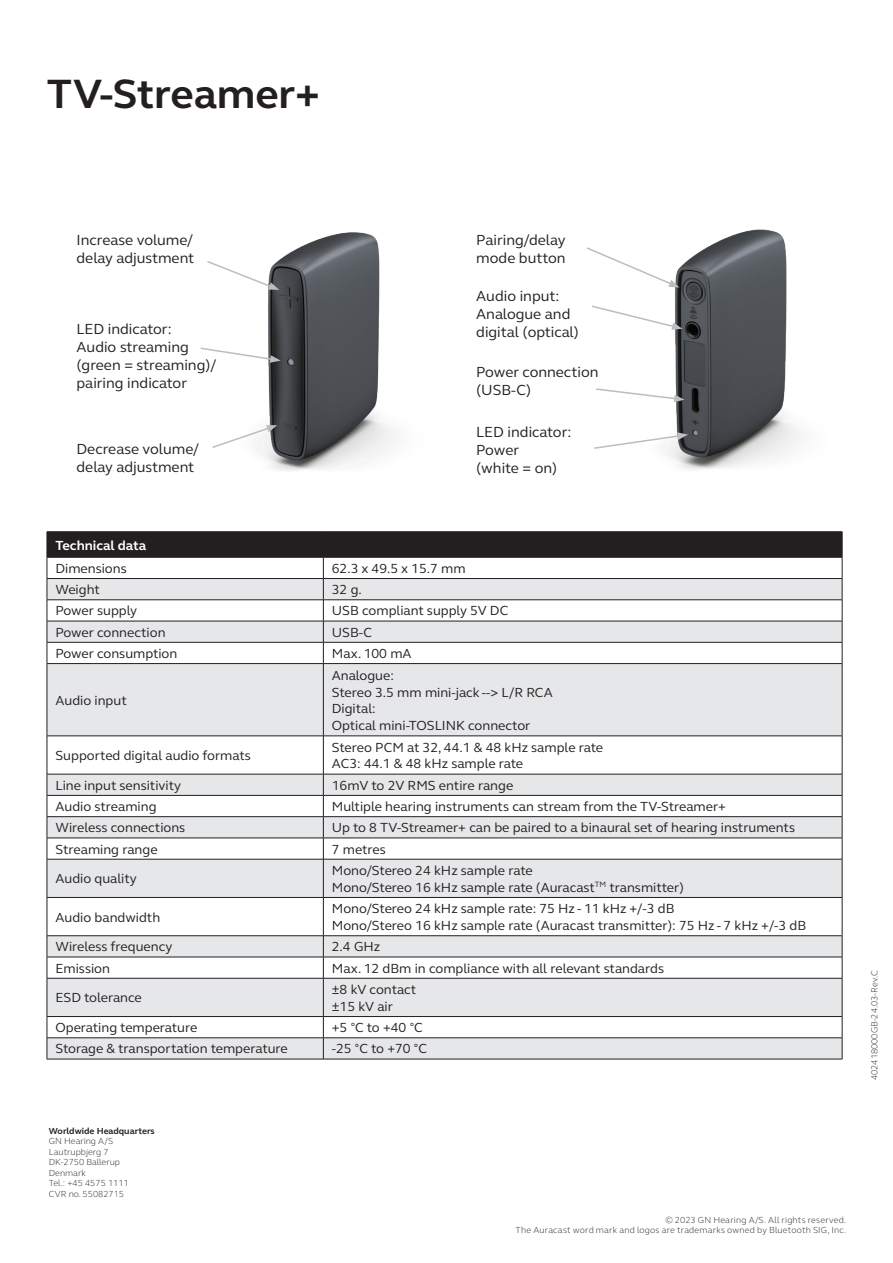
<style>
.page{position:relative;width:893px;height:1263px;background:#fff}
.page>*{position:absolute;margin:0;border:0;box-sizing:border-box;transform-origin:0 0}
.Headline_32_36{font:700 42px "GN Elliot";color:#231f20}
.t1{font:15px/18px "GN Elliot";color:#231f20}
.t2{font:13.5px/16.5px "GN Elliot";color:#231f20}
.t3{font:700 13.5px "GN Elliot";color:#fff}
.RS_Assist_body{font:300 9px "GN Elliot";letter-spacing:.01em;color:#231f20}
.Jobnumber{font:300 9px "GN Elliot";color:#231f20}
.t4{font:700 9px "GN Elliot";color:#231f20}
</style>
<div class="page">
<svg style="left:48px;top:664px;width:794px;height:395px;fill:#e6e7e9"></svg>
<svg style="left:48px;top:898px;width:794px;height:139px"></svg>
<hr style="left:47px;top:531px;width:276px;height:1px;background:#231f20">
<hr style="left:323px;top:531px;width:519px;height:1px;background:#231f20">
<svg style="left:47px;top:532px;width:796px;height:131px"></svg>
<hr style="left:47px;top:663px;width:276px;height:1px;background:#231f20">
<hr style="left:47px;top:664px;width:1px;height:72px;background:#231f20">
<hr style="left:323px;top:663px;width:519px;height:1px;background:#231f20">
<hr style="left:323px;top:664px;width:1px;height:72px;background:#231f20">
<hr style="left:842px;top:664px;width:1px;height:72px;background:#231f20">
<hr style="left:47px;top:736px;width:276px;height:1px;background:#231f20">
<hr style="left:47px;top:736px;width:1px;height:38px;background:#231f20">
<hr style="left:323px;top:736px;width:519px;height:1px;background:#231f20">
<hr style="left:323px;top:736px;width:1px;height:38px;background:#231f20">
<hr style="left:842px;top:736px;width:1px;height:38px;background:#231f20">
<hr style="left:47px;top:774px;width:276px;height:1px;background:#231f20">
<hr style="left:323px;top:774px;width:519px;height:1px;background:#231f20">
<hr style="left:47px;top:795px;width:276px;height:1px;background:#231f20">
<hr style="left:323px;top:795px;width:519px;height:1px;background:#231f20">
<hr style="left:47px;top:816px;width:276px;height:1px;background:#231f20">
<hr style="left:323px;top:816px;width:519px;height:1px;background:#231f20">
<hr style="left:47px;top:838px;width:276px;height:1px;background:#231f20">
<svg style="left:47px;top:774px;width:1px;height:85px"></svg>
<hr style="left:323px;top:838px;width:519px;height:1px;background:#231f20">
<svg style="left:323px;top:774px;width:1px;height:85px"></svg>
<svg style="left:842px;top:774px;width:1px;height:85px"></svg>
<hr style="left:47px;top:859px;width:276px;height:1px;background:#231f20">
<hr style="left:47px;top:859px;width:1px;height:38px;background:#231f20">
<hr style="left:323px;top:859px;width:519px;height:1px;background:#231f20">
<hr style="left:323px;top:859px;width:1px;height:38px;background:#231f20">
<hr style="left:842px;top:859px;width:1px;height:38px;background:#231f20">
<hr style="left:47px;top:897px;width:276px;height:1px;background:#231f20">
<hr style="left:47px;top:898px;width:1px;height:37px;background:#231f20">
<hr style="left:323px;top:897px;width:519px;height:1px;background:#231f20">
<hr style="left:323px;top:898px;width:1px;height:37px;background:#231f20">
<hr style="left:842px;top:898px;width:1px;height:37px;background:#231f20">
<hr style="left:47px;top:935px;width:276px;height:1px;background:#231f20">
<hr style="left:323px;top:935px;width:519px;height:1px;background:#231f20">
<hr style="left:47px;top:957px;width:276px;height:1px;background:#231f20">
<svg style="left:47px;top:936px;width:1px;height:42px"></svg>
<hr style="left:323px;top:957px;width:519px;height:1px;background:#231f20">
<svg style="left:323px;top:936px;width:1px;height:42px"></svg>
<svg style="left:842px;top:936px;width:1px;height:42px"></svg>
<hr style="left:47px;top:978px;width:276px;height:1px;background:#231f20">
<hr style="left:47px;top:978px;width:1px;height:38px;background:#231f20">
<hr style="left:323px;top:978px;width:519px;height:1px;background:#231f20">
<hr style="left:323px;top:978px;width:1px;height:38px;background:#231f20">
<hr style="left:842px;top:978px;width:1px;height:38px;background:#231f20">
<hr style="left:47px;top:1016px;width:276px;height:1px;background:#231f20">
<hr style="left:323px;top:1016px;width:519px;height:1px;background:#231f20">
<hr style="left:47px;top:1037px;width:276px;height:1px;background:#231f20">
<svg style="left:47px;top:1017px;width:1px;height:42px"></svg>
<hr style="left:323px;top:1037px;width:519px;height:1px;background:#231f20">
<svg style="left:323px;top:1017px;width:1px;height:42px"></svg>
<svg style="left:842px;top:1017px;width:1px;height:42px"></svg>
<hr style="left:47px;top:1059px;width:276px;height:1px;background:#231f20">
<hr style="left:323px;top:1059px;width:519px;height:1px;background:#231f20">
<img style="left:258px;top:232px;width:136px;height:239px">
<svg style="left:207px;top:260px;width:72px;height:30px"></svg>
<svg style="left:200px;top:347px;width:81px;height:16px"></svg>
<svg style="left:212px;top:425px;width:65px;height:24px"></svg>
<img style="left:667px;top:229px;width:134px;height:241px">
<svg style="left:586px;top:246px;width:93px;height:41px"></svg>
<svg style="left:591px;top:304px;width:91px;height:26px"></svg>
<svg style="left:594px;top:432px;width:94px;height:18px"></svg>
<svg style="left:596px;top:387px;width:89px;height:15px"></svg>
<p class="Headline_32_36" style="left:47px;top:66px;width:274px">TV-Streamer+</p>
<p class="t1" style="left:77px;top:231px;width:118px">Increase volume/</p>
<p class="t1" style="left:77px;top:249px;width:119px">delay adjustment</p>
<p class="t1" style="left:77px;top:320px;width:97px">LED indicator:</p>
<p class="t1" style="left:77px;top:338px;width:114px">Audio streaming</p>
<p class="t1" style="left:77px;top:356px;width:141px">(green = streaming)/</p>
<p class="t1" style="left:77px;top:374px;width:112px">pairing indicator</p>
<p class="t1" style="left:77px;top:439px;width:124px">Decrease volume/</p>
<p class="t1" style="left:77px;top:457px;width:119px">delay adjustment</p>
<p class="t1" style="left:476px;top:231px;width:91px">Pairing/delay</p>
<p class="t1" style="left:476px;top:249px;width:91px">mode button</p>
<p class="t1" style="left:476px;top:287px;width:85px">Audio input:</p>
<p class="t1" style="left:476px;top:305px;width:96px">Analogue and</p>
<p class="t1" style="left:476px;top:323px;width:104px">digital (optical)</p>
<p class="t1" style="left:476px;top:363px;width:124px">Power connection</p>
<p class="t1" style="left:476px;top:381px;width:57px">(USB-C)</p>
<p class="t1" style="left:476px;top:422px;width:97px">LED indicator:<br>Power</p>
<p class="t1" style="left:476px;top:458px;width:83px">(white = on)</p>
<p class="t3" style="left:55px;top:536px;width:92px">Technical data</p>
<p class="t2" style="left:55px;top:560px;width:73px">Dimensions</p>
<p class="t2" style="left:332px;top:560px;width:135px">62.3 x 49.5 x 15.7 mm</p>
<p class="t2" style="left:55px;top:581px;width:46px">Weight</p>
<p class="t2" style="left:332px;top:581px;width:31px">32 g.</p>
<p class="t2" style="left:55px;top:602px;width:83px">Power supply</p>
<p class="t2" style="left:332px;top:602px;width:178px">USB compliant supply 5V DC</p>
<p class="t2" style="left:55px;top:624px;width:112px">Power connection</p>
<p class="t2" style="left:332px;top:624px;width:42px">USB-C</p>
<p class="t2" style="left:55px;top:645px;width:123px">Power consumption</p>
<p class="t2" style="left:332px;top:645px;width:81px">Max. 100 mA</p>
<p class="t2" style="left:55px;top:692px;width:73px">Audio input</p>
<p class="t2" style="left:332px;top:667px;width:223px">Analogue:<br>Stereo 3.5 mm mini-jack --&gt; L/R RCA</p>
<p class="t2" style="left:332px;top:700px;width:200px">Digital:<br>Optical mini-TOSLINK connector</p>
<p class="t2" style="left:55px;top:747px;width:197px">Supported digital audio formats</p>
<p class="t2" style="left:332px;top:739px;width:273px">Stereo PCM at 32, 44.1 &amp; 48 kHz sample rate<br>AC3: 44.1 &amp; 48 kHz sample rate</p>
<p class="t2" style="left:55px;top:777px;width:127px">Line input sensitivity</p>
<p class="t2" style="left:332px;top:777px;width:183px">16mV to 2V RMS entire range</p>
<p class="t2" style="left:55px;top:798px;width:103px">Audio streaming</p>
<p class="t2" style="left:332px;top:798px;width:396px">Multiple hearing instruments can stream from the TV-Streamer+</p>
<p class="t2" style="left:55px;top:819px;width:131px">Wireless connections</p>
<p class="t2" style="left:332px;top:819px;width:465px">Up to 8 TV-Streamer+ can be paired to a binaural set of hearing instruments</p>
<p class="t2" style="left:55px;top:840px;width:104px">Streaming range</p>
<p class="t2" style="left:332px;top:840px;width:56px">7 metres</p>
<p class="t2" style="left:55px;top:870px;width:83px">Audio quality</p>
<p class="t2" style="left:332px;top:862px;width:354px">Mono/Stereo 24 kHz sample rate<br>Mono/Stereo 16 kHz sample rate (Auracast<sup>TM</sup> transmitter)</p>
<p class="t2" style="left:55px;top:908px;width:106px">Audio bandwidth</p>
<p class="t2" style="left:332px;top:900px;width:476px">Mono/Stereo 24 kHz sample rate: 75 Hz - 11 kHz +/-3 dB<br>Mono/Stereo 16 kHz sample rate (Auracast transmitter): 75 Hz - 7 kHz +/-3 dB</p>
<p class="t2" style="left:55px;top:938px;width:119px">Wireless frequency</p>
<p class="t2" style="left:332px;top:938px;width:50px">2.4 GHz</p>
<p class="t2" style="left:55px;top:959px;width:56px">Emission</p>
<p class="t2" style="left:332px;top:959px;width:334px">Max. 12 dBm in compliance with all relevant standards</p>
<p class="t2" style="left:55px;top:989px;width:88px">ESD tolerance</p>
<p class="t2" style="left:332px;top:981px;width:86px">±8 kV contact</p>
<p class="t2" style="left:332px;top:997px;width:63px">±15 kV air</p>
<p class="t2" style="left:55px;top:1019px;width:143px">Operating temperature</p>
<p class="t2" style="left:332px;top:1019px;width:92px">+5 °C to +40 °C</p>
<p class="t2" style="left:55px;top:1040px;width:234px">Storage &amp; transportation temperature</p>
<p class="t2" style="left:332px;top:1040px;width:97px">-25 °C to +70 °C</p>
<p class="t4" style="left:49px;top:1124px;width:107px">Worldwide Headquarters</p>
<p class="RS_Assist_body" style="left:49px;top:1135px;width:66px">GN Hearing A/S</p>
<p class="RS_Assist_body" style="left:49px;top:1145px;width:61px">Lautrupbjerg 7</p>
<p class="RS_Assist_body" style="left:49px;top:1156px;width:73px">DK-2750 Ballerup</p>
<p class="RS_Assist_body" style="left:49px;top:1166px;width:38px">Denmark</p>
<p class="RS_Assist_body" style="left:49px;top:1177px;width:81px">Tel.: +45 4575 1111</p>
<p class="RS_Assist_body" style="left:49px;top:1187px;width:77px">CVR no. 55082715</p>
<p class="RS_Assist_body" style="left:665px;top:1213px;width:182px">© 2023 GN Hearing A/S. All rights reserved.</p>
<p class="RS_Assist_body" style="left:516px;top:1224px;width:332px">The Auracast word mark and logos are trademarks owned by Bluetooth SIG, Inc.</p>
<p class="Jobnumber" style="left:868px;top:1080px;width:111px;rotate:-90deg">402418000GB-24.03-Rev.C</p>
</div>
